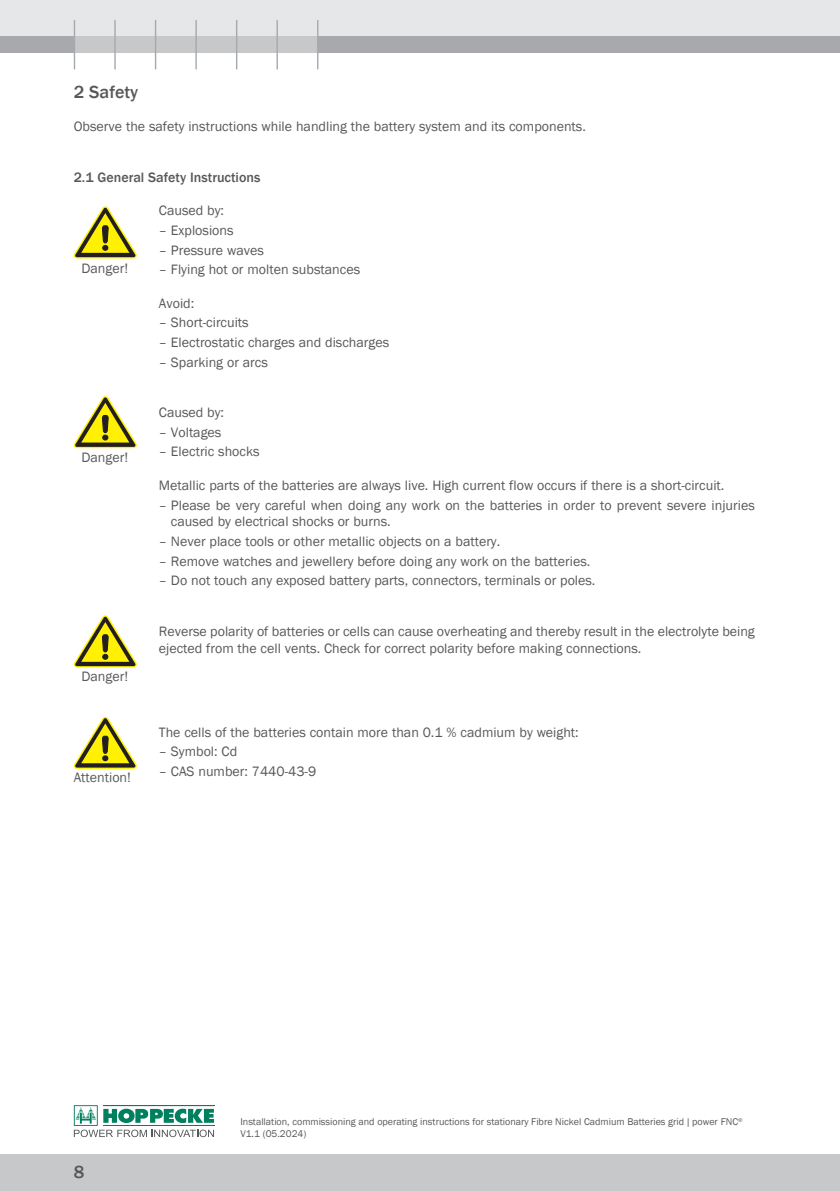
<style>
.page{position:relative;width:840px;height:1191px;background:#fff}
.page>*{position:absolute;margin:0;border:0;box-sizing:border-box;transform-origin:0 0}
.t1{font:500 18px "Franklin Gothic";color:#57585a}
.t2{font:14px/16.8px "Franklin Gothic";color:#57585a}
.t3{font:500 14px "Franklin Gothic";color:#57585a}
.t4{font:10px/12px "Franklin Gothic";color:#57585a}
</style>
<div class="page">
<div style="left:0;top:0;width:839px;height:37px;background:#e6e7e9"></div>
<div style="left:317px;top:37px;width:522px;height:16px;background:#a8a9ad"></div>
<div style="left:74px;top:37px;width:244px;height:16px;background:#c7c8ca"></div>
<hr style="left:276px;top:20px;width:2px;height:49px;background:#a8a9ad">
<hr style="left:317px;top:20px;width:1px;height:49px;background:#a8a9ad">
<hr style="left:74px;top:20px;width:1px;height:49px;background:#a8a9ad">
<hr style="left:114px;top:20px;width:2px;height:49px;background:#a8a9ad">
<hr style="left:155px;top:20px;width:1px;height:49px;background:#a8a9ad">
<hr style="left:195px;top:20px;width:2px;height:49px;background:#a8a9ad">
<hr style="left:236px;top:20px;width:1px;height:49px;background:#a8a9ad">
<div style="left:0;top:37px;width:74px;height:16px;background:#a8a9ad"></div>
<div style="left:0;top:1154px;width:839px;height:37px;background:#c7c8ca"></div>
<svg style="left:74px;top:1105px;width:140px;height:32px"></svg>
<svg style="left:74px;top:206px;width:63px;height:52px"></svg>
<svg style="left:74px;top:396px;width:63px;height:52px"></svg>
<svg style="left:74px;top:615px;width:63px;height:52px"></svg>
<svg style="left:74px;top:716px;width:63px;height:53px"></svg>
<p class="t1" style="left:74px;top:81px;width:66px">2 Safety</p>
<p class="t2" style="left:74px;top:118px;width:513px">Observe the safety instructions while handling the battery system and its components.</p>
<p class="t3" style="left:74px;top:168px;width:188px">2.1 General Safety Instructions</p>
<p class="t2" style="left:81px;top:260px;width:48px">Danger!</p>
<p class="t2" style="left:81px;top:449px;width:48px">Danger!</p>
<p class="t2" style="left:81px;top:668px;width:48px">Danger!</p>
<p class="t2" style="left:74px;top:769px;width:59px">Attention!</p>
<p class="t2" style="left:159px;top:202px;width:67px">Caused by:</p>
<p class="t2" style="left:159px;top:222px;width:76px">– Explosions</p>
<p class="t2" style="left:159px;top:242px;width:106px">– Pressure waves</p>
<p class="t2" style="left:159px;top:261px;width:203px">– Flying hot or molten substances</p>
<p class="t2" style="left:159px;top:295px;width:37px">Avoid:</p>
<p class="t2" style="left:159px;top:315px;width:91px">– Short-circuits</p>
<p class="t2" style="left:159px;top:334px;width:232px">– Electrostatic charges and discharges</p>
<p class="t2" style="left:159px;top:354px;width:110px">– Sparking or arcs</p>
<p class="t2" style="left:159px;top:404px;width:67px">Caused by:</p>
<p class="t2" style="left:159px;top:424px;width:64px">– Voltages</p>
<p class="t2" style="left:159px;top:444px;width:102px">– Electric shocks</p>
<p class="t2" style="left:159px;top:477px;width:566px">Metallic parts of the batteries are always live. High current flow occurs if there is a short-circuit.</p>
<p class="t2" style="left:171px;top:497px;width:585px;text-indent:-12px">– Please be very careful when doing any work on the batteries in order to prevent severe injuries caused by electrical shocks or burns.</p>
<p class="t2" style="left:159px;top:533px;width:343px">– Never place tools or other metallic objects on a battery.</p>
<p class="t2" style="left:159px;top:553px;width:432px">– Remove watches and jewellery before doing any work on the batteries.</p>
<p class="t2" style="left:159px;top:572px;width:438px">– Do not touch any exposed battery parts, connectors, terminals or poles.</p>
<p class="t2" style="left:159px;top:623px;width:597px">Reverse polarity of batteries or cells can cause overheating and thereby result in the electrolyte being ejected from the cell vents. Check for correct polarity before making connections.</p>
<p class="t2" style="left:159px;top:724px;width:421px">The cells of the batteries contain more than 0.1 % cadmium by weight:</p>
<p class="t2" style="left:159px;top:743px;width:80px">– Symbol: Cd</p>
<p class="t2" style="left:159px;top:763px;width:159px">– CAS number: 7440-43-9</p>
<p class="t1" style="left:74px;top:1160px;width:12px">8</p>
<p class="t4" style="left:240px;top:1115px;width:503px">Installation, commissioning and operating instructions for stationary Fibre Nickel Cadmium Batteries grid| power FNC<sup>®<br></sup>V1.1 (05.2024)</p>
</div>
